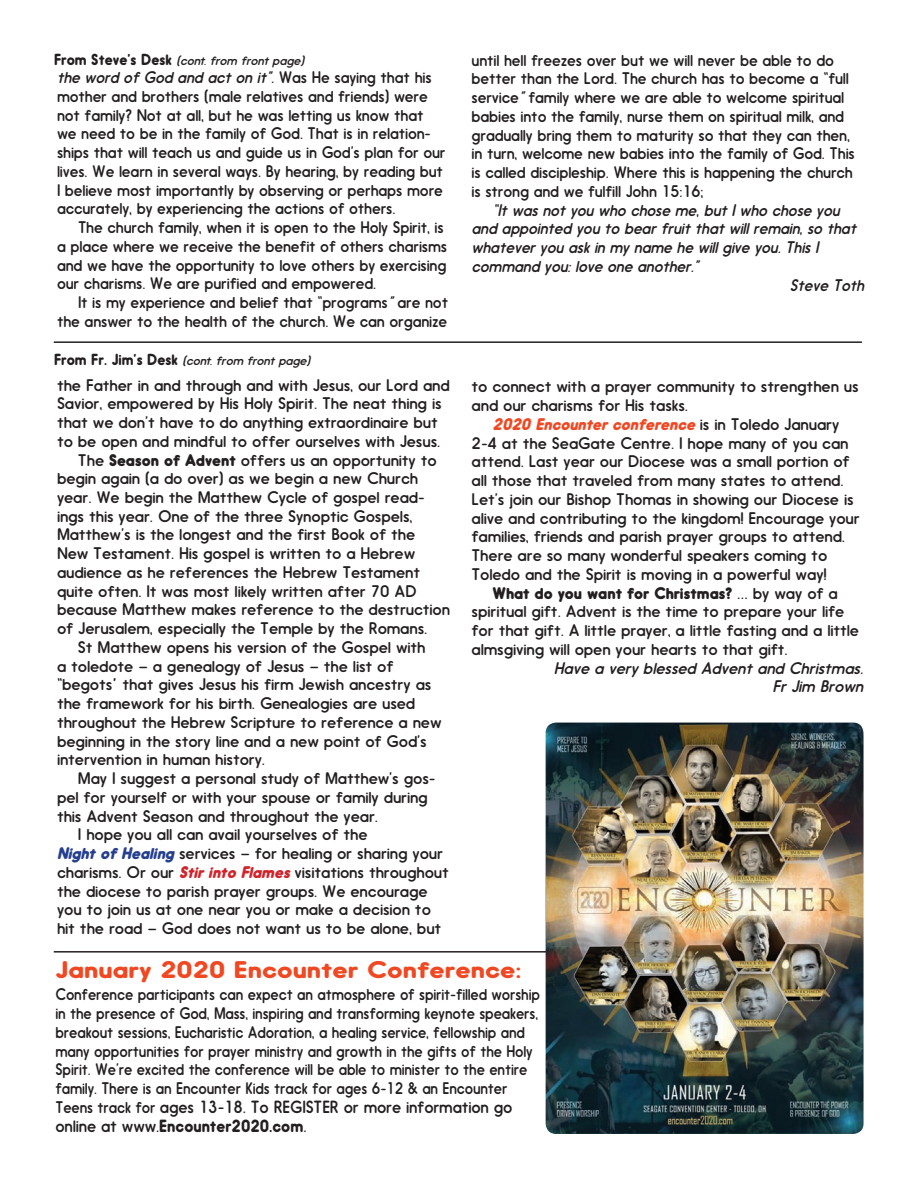
<style>
.page{position:relative;width:918px;height:1188px;background:#fff}
.page>*{position:absolute;margin:0;border:0;box-sizing:border-box;transform-origin:0 0}
.t1{font:22.5px "Hiruko Pro Bld";color:#f04822;scale:1.2 1}
.t2{font:16.5px "Hiruko Pro";color:#231f20;scale:.95 1}
.t3{font:16.5px "Hiruko Pro Bld";color:#231f20;scale:.95 1}
.t4{font:15.75px/18.8px "Hiruko Pro";color:#231f20}
.t5{font:15.75px/18.8px "Hiruko Pro";color:#231f20;scale:.95 1}
.t6{font:15.75px/18.8px "Hiruko Pro";color:#231f20;scale:.9 1}
.t7{font:15.75px "Hiruko Pro Book Oblq";color:#231f20;scale:.95 1}
.t8{font:15.75px/18.8px "Hiruko Pro Book Oblq";color:#231f20;text-align:right}
.t9{font:15.75px "Hiruko Pro Blk Oblq";color:#f04822}
.t10{font:12px "Hiruko Pro Book Oblq";color:#231f20}
.s1{font-family:"Hiruko Pro Bld";font-size:15px}
.s2{font-family:"Hiruko Pro"}
.s3{font-family:"Hiruko Pro Book Oblq"}
.s4{font-weight:900}
.s5{font-family:"Hiruko Pro Blk Oblq";color:#253f8e}
.s6{font-family:"Hiruko Pro Blk Oblq";color:#d1232a}
.s7{font-family:"Hiruko Pro";color:#231f20}
.s8{font-size:15.75px}
</style>
<div class="page">
<hr style="left:54px;top:951px;width:808px;height:2px;background:#231f20">
<hr style="left:54px;top:341px;width:808px;height:2px;background:#231f20">
<img style="left:546px;top:723px;width:318px;height:411px">
<p class="t10" style="left:54px;top:54px;width:251px"><span class="s1">From Steve’s Desk</span> (cont. from front page)</p>
<p class="t7" style="left:57px;top:68px;width:396px">the word of God and act on it”. <span class="s2">Was He saying that his</span></p>
<p class="t5" style="left:57px;top:87px;width:411px">mother and brothers (male relatives and friends) were not family? Not at all, but he was letting us know that we need to be in the family of God. That is in relation&shy;ships that will teach us and guide us in God’s plan for our lives. We learn in several ways. By hearing, by reading but I believe most importantly by observing or perhaps more accurately, by experiencing the actions of others.</p>
<p class="t5" style="left:57px;top:218px;width:412px;text-indent:21px">The church family, when it is open to the Holy Spirit, is a place where we receive the benefit of others charisms and we have the opportunity to love others by exercising our charisms. We are purified and empowered.</p>
<p class="t5" style="left:57px;top:293px;width:413px;text-align:right">It is my experience and belief that “programs<span class="s3">”</span> are not the answer to the health of the church. We can organize</p>
<p class="t10" style="left:54px;top:354px;width:258px"><span class="s1">From Fr. Jim’s Desk</span> (cont. from front page)</p>
<p class="t4" style="left:57px;top:375px;width:394px">the Father in and through and with Jesus, our Lord and</p>
<p class="t4" style="left:57px;top:394px;width:386px">Savior, empowered by His Holy Spirit. The neat thing is</p>
<p class="t4" style="left:57px;top:413px;width:382px">that we don’t have to do anything extraordinaire but</p>
<p class="t4" style="left:57px;top:432px;width:385px">to be open and mindful to offer ourselves with Jesus.</p>
<p class="t4" style="left:78px;top:450px;width:360px">The <span class="s4">Season of Advent</span> offers us an opportunity to</p>
<p class="t4" style="left:57px;top:469px;width:363px">begin again (a do over) as we begin a new Church</p>
<p class="t4" style="left:57px;top:488px;width:369px">year. We begin the Matthew Cycle of gospel read-</p>
<p class="t4" style="left:57px;top:507px;width:357px">ings this year. One of the three Synoptic Gospels,</p>
<p class="t4" style="left:57px;top:525px;width:360px">Matthew’s is the longest and the first Book of the</p>
<p class="t4" style="left:57px;top:544px;width:360px">New Testament. His gospel is written to a Hebrew</p>
<p class="t4" style="left:57px;top:563px;width:365px">audience as he references the Hebrew Testament</p>
<p class="t4" style="left:57px;top:582px;width:361px">quite often. It was most likely written after 70 AD</p>
<p class="t4" style="left:57px;top:600px;width:394px">because Matthew makes reference to the destruction</p>
<p class="t4" style="left:57px;top:619px;width:372px">of Jerusalem, especially the Temple by the Romans.</p>
<p class="t4" style="left:78px;top:638px;width:349px">St Matthew opens his version of the Gospel with</p>
<p class="t4" style="left:57px;top:657px;width:338px">a toledote – a genealogy of Jesus – the list of</p>
<p class="t4" style="left:57px;top:675px;width:376px">“begots” that gives Jesus his firm Jewish ancestry as</p>
<p class="t4" style="left:57px;top:694px;width:360px">the framework for his birth. Genealogies are used</p>
<p class="t4" style="left:57px;top:713px;width:386px">throughout the Hebrew Scripture to reference a new</p>
<p class="t4" style="left:57px;top:732px;width:371px">beginning in the story line and a new point of God’s</p>
<p class="t4" style="left:57px;top:750px;width:209px">intervention in human history.</p>
<p class="t4" style="left:78px;top:769px;width:359px">May I suggest a personal study of Matthew’s gos-</p>
<p class="t4" style="left:57px;top:788px;width:372px">pel for yourself or with your spouse or family during</p>
<p class="t4" style="left:57px;top:807px;width:322px">this Advent Season and throughout the year.</p>
<p class="t4" style="left:78px;top:825px;width:291px">I hope you all can avail yourselves of the</p>
<p class="t4" style="left:57px;top:844px;width:388px"><span class="s5">Night of Healing</span> services – for healing or sharing your</p>
<p class="t4" style="left:57px;top:863px;width:393px">charisms. Or our <span class="s6">Stir into Flames</span> visitations throughout</p>
<p class="t4" style="left:57px;top:881px;width:372px">the diocese to parish prayer groups. We encourage</p>
<p class="t4" style="left:57px;top:900px;width:375px">you to join us at one near you or make a decision to</p>
<p class="t4" style="left:57px;top:919px;width:386px">hit the road – God does not want us to be alone, but</p>
<p class="t5" style="left:472px;top:51px;width:405px">until hell freezes over but we will never be able to do better than the Lord. The church has to become a “full service<span class="s3">”</span> family where we are able to welcome spiritual babies into the family, nurse them on spiritual milk, and gradually bring them to maturity so that they can then, in turn, welcome new babies into the family of God. This is called discipleship. Where this is happening the church is strong and we fulfill John 15:16;</p>
<p class="t7" style="left:493px;top:201px;width:367px">“It was not you who chose me, but I who chose you</p>
<p class="t7" style="left:472px;top:219px;width:406px">and appointed you to bear fruit that will remain, so that</p>
<p class="t7" style="left:472px;top:238px;width:367px">whatever you ask in my name he will give you. This I</p>
<p class="t7" style="left:472px;top:257px;width:240px">command you: love one another.”</p>
<p class="t7" style="left:790px;top:276px;width:80px">Steve Toth</p>
<p class="t4" style="left:472px;top:377px;width:389px">to connect with a prayer community to strengthen us and our charisms for His tasks.</p>
<p class="t9" style="left:493px;top:414px;width:348px">2020 Encounter conference <span class="s7">is in Toledo January</span></p>
<p class="t4" style="left:472px;top:434px;width:390px">2-4 at the SeaGate Centre. I hope many of you can attend. Last year our Diocese was a small portion of all those that traveled from many states to attend.<br>Let’s join our Bishop Thomas in showing our Diocese is alive and contributing to the kingdom! Encourage your families, friends and parish prayer groups to attend.<br>There are so many wonderful speakers coming to Toledo and the Spirit is moving in a powerful way!</p>
<p class="t4" style="left:472px;top:584px;width:389px;text-indent:21px"><span class="s4">What do you want for Christmas?</span> … by way of a spiritual gift. Advent is the time to prepare your life for that gift. A little prayer, a little fasting and a little almsgiving will open your hearts to that gift.</p>
<p class="t8" style="left:554px;top:658px;width:311px">Have a very blessed Advent and Christmas.<br>Fr Jim Brown</p>
<h1 class="t1" style="left:56px;top:956px;width:390px">January 2020 Encounter Conference:</h1>
<p class="t6" style="left:56px;top:985px;width:540px">Conference participants can expect an atmosphere of spirit-filled worship in the presence of God, Mass, inspiring and transforming keynote speakers, breakout sessions, Eucharistic Adoration, a healing service, fellowship and many opportunities for prayer ministry and growth in the gifts of the Holy Spirit. We’re excited the conference will be able to minister to the entire family. There is an Encounter Kids track for ages 6-12 &amp; an Encounter</p>
<p class="t2" style="left:56px;top:1097px;width:482px"><span class="s8">Teens track for</span> ages 13-18. To REGISTER or more information go</p>
<p class="t3" style="left:56px;top:1115px;width:266px"><span class="s2">online at www.</span>Encounter2020.com<span class="s2">.</span></p>
</div>
